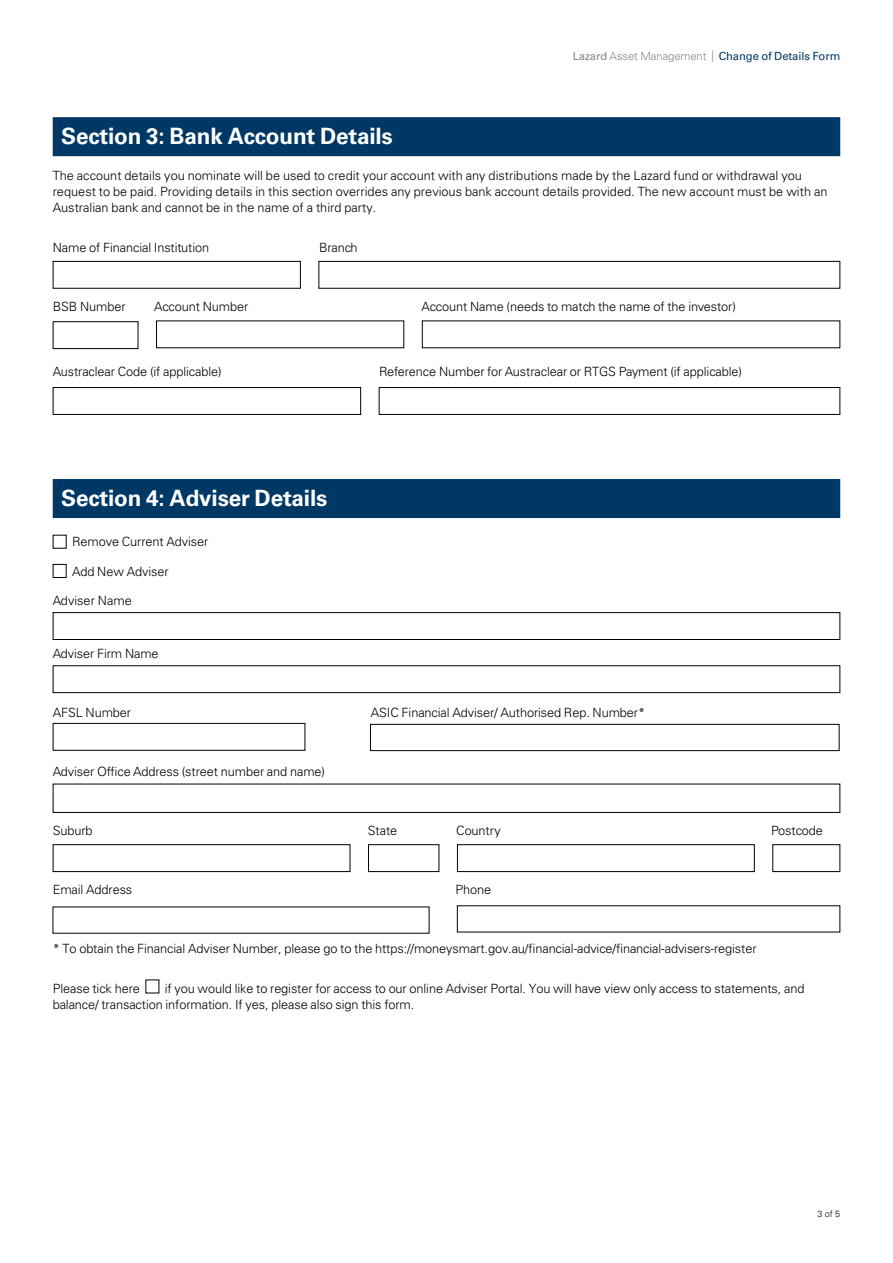
<style>
.page{position:relative;width:893px;height:1263px;background:#fff}
.page>*{position:absolute;margin:0;border:0;box-sizing:border-box;transform-origin:0 0}
.t1{font:700 22.5px "Univers LT Std";letter-spacing:-.01em;color:#fff}
.t2{font:300 12.75px/15.8px "Univers LT Std";letter-spacing:-.01em;color:#000}
.t3{font:11.25px "Univers LT Std";letter-spacing:-.01em;color:#003865}
.t4{font:300 9px "Univers LT Std";color:#000}
.s1{color:#878686}
.s2{font-weight:300;color:#878686}
</style>
<div class="page">
<div style="left:53px;top:117px;width:787px;height:39px;background:#003865"></div>
<div style="left:53px;top:479px;width:787px;height:39px;background:#003865"></div>
<div style="left:53px;top:261px;width:248px;height:28px;border:1px solid #000"></div>
<div style="left:318px;top:261px;width:522px;height:28px;border:1px solid #000"></div>
<div style="left:53px;top:321px;width:85px;height:28px;border:1px solid #000"></div>
<div style="left:53px;top:387px;width:308px;height:28px;border:1px solid #000"></div>
<div style="left:379px;top:387px;width:461px;height:28px;border:1px solid #000"></div>
<div style="left:53px;top:564px;width:14px;height:14px;border:1px solid #000"></div>
<div style="left:53px;top:612px;width:787px;height:28px;border:1px solid #000"></div>
<div style="left:53px;top:665px;width:787px;height:28px;border:1px solid #000"></div>
<div style="left:53px;top:723px;width:252px;height:28px;border:1px solid #000"></div>
<div style="left:53px;top:784px;width:787px;height:29px;border:1px solid #000"></div>
<div style="left:53px;top:844px;width:297px;height:28px;border:1px solid #000"></div>
<div style="left:368px;top:844px;width:71px;height:28px;border:1px solid #000"></div>
<div style="left:457px;top:844px;width:298px;height:28px;border:1px solid #000"></div>
<div style="left:772px;top:844px;width:68px;height:28px;border:1px solid #000"></div>
<div style="left:370px;top:724px;width:469px;height:27px;border:1px solid #000"></div>
<p class="t3" style="left:573px;top:50px;width:269px"><span class="s1">Lazard</span> <span class="s2">Asset Management |</span> Change of Details Form</p>
<h1 class="t1" style="left:61px;top:123px;width:333px">Section 3: Bank Account Details</h1>
<p class="t2" style="left:53px;top:168px;width:776px">The account details you nominate will be used to credit your account with any distributions made by the Lazard fund or withdrawal you request to be paid. Providing details in this section overrides any previous bank account details provided. The new account must be with an<br>Australian bank and cannot be in the name of a third party.</p>
<p class="t2" style="left:53px;top:239px;width:158px">Name of Financial Institution</p>
<p class="t2" style="left:319px;top:239px;width:40px">Branch</p>
<p class="t2" style="left:53px;top:298px;width:74px">BSB Number</p>
<p class="t2" style="left:154px;top:298px;width:96px">Account Number</p>
<p class="t2" style="left:422px;top:298px;width:316px">Account Name (needs to match the name of the investor)</p>
<p class="t2" style="left:53px;top:364px;width:170px">Austraclear Code (if applicable)</p>
<p class="t2" style="left:379px;top:364px;width:365px">Reference Number for Austraclear or RTGS Payment (if applicable)</p>
<h1 class="t1" style="left:61px;top:485px;width:268px">Section 4: Adviser Details</h1>
<p class="t2" style="left:72px;top:534px;width:138px">Remove Current Adviser</p>
<p class="t2" style="left:72px;top:563px;width:98px">Add New Adviser</p>
<p class="t2" style="left:53px;top:592px;width:81px">Adviser Name</p>
<p class="t2" style="left:53px;top:645px;width:107px">Adviser Firm Name</p>
<p class="t2" style="left:53px;top:704px;width:80px">AFSL Number</p>
<p class="t2" style="left:371px;top:704px;width:276px">ASIC Financial Adviser/ Authorised Rep. Number*</p>
<p class="t2" style="left:53px;top:763px;width:274px">Adviser Office Address (street number and name)</p>
<p class="t2" style="left:53px;top:823px;width:41px">Suburb</p>
<p class="t2" style="left:368px;top:823px;width:31px">State</p>
<p class="t2" style="left:456px;top:823px;width:46px">Country</p>
<p class="t2" style="left:771px;top:823px;width:53px">Postcode</p>
<p class="t2" style="left:53px;top:882px;width:81px">Email Address</p>
<p class="t2" style="left:455px;top:882px;width:37px">Phone</p>
<p class="t2" style="left:53px;top:941px;width:705px">* To obtain the Financial Adviser Number, please go to the https://moneysmart.gov.au/financial-advice/financial-advisers-register</p>
<p class="t2" style="left:53px;top:981px;width:89px">Please tick here</p>
<p class="t2" style="left:53px;top:981px;width:753px;text-indent:112px">if you would like to register for access to our online Adviser Portal. You will have view only access to statements, and balance/ transaction information. If yes, please also sign this form.</p>
<p class="t4" style="left:817px;top:1208px;width:24px">3 of 5</p>
</div>
